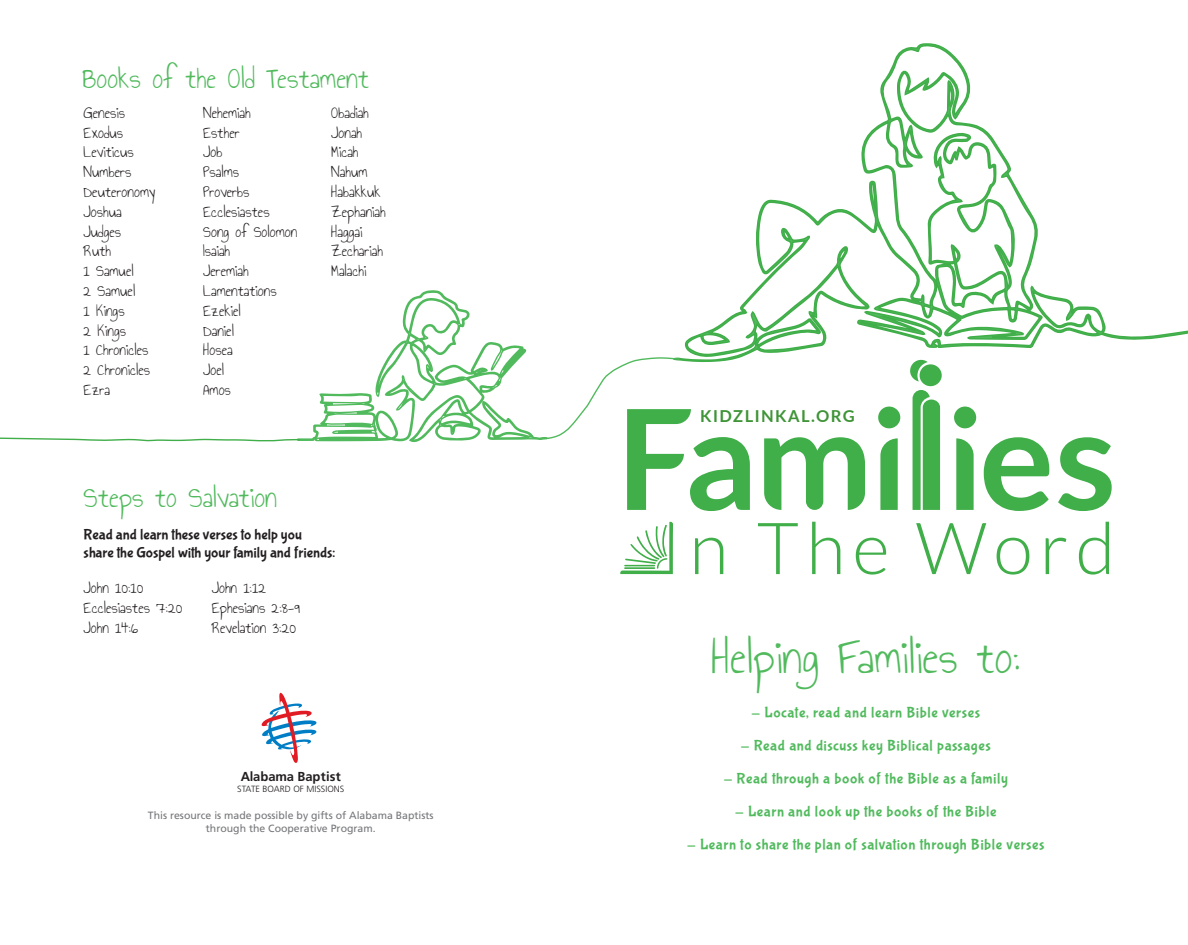
<style>
.page{position:relative;width:1188px;height:945px;background:#fff}
.page>*{position:absolute;margin:0;border:0;box-sizing:border-box;transform-origin:0 0}
.t1{font:49.5px "Annie Use Your Telescope";color:#51ba5d}
.Heading{font:30px "Annie Use Your Telescope";color:#51ba5d}
.t2{font:16.5px "Annie Use Your Telescope";color:#231f20}
.t3{font:700 16.5px "Lato";letter-spacing:.09em;color:#3e9437}
.t4{font:15.15px "Bubblegum Sans";letter-spacing:.04em;color:#51ba5d}
.t5{font:15px "Bubblegum Sans";color:#231f20}
.t6{font:700 13.05px "Frutiger";letter-spacing:-.01em;color:#231f20}
.t7{font:10.5px/12.6px "Frutiger LT Std";color:#757679;text-align:center}
.t8{font:300 9px "Frutiger";color:#231f20}
</style>
<div class="page">
<svg style="left:681px;top:43px;width:507px;height:375px"></svg>
<svg style="left:301px;top:290px;width:380px;height:153px"></svg>
<svg style="left:0;top:437px;width:301px;height:5px"></svg>
<svg style="left:262px;top:693px;width:54px;height:70px"></svg>
<svg style="left:627px;top:409px;width:123px;height:102px"></svg>
<svg style="left:764px;top:437px;width:101px;height:73px"></svg>
<svg style="left:878px;top:407px;width:22px;height:21px"></svg>
<svg style="left:880px;top:438px;width:18px;height:72px"></svg>
<svg style="left:954px;top:407px;width:22px;height:21px"></svg>
<svg style="left:956px;top:438px;width:18px;height:72px"></svg>
<svg style="left:984px;top:437px;width:65px;height:74px"></svg>
<svg style="left:1058px;top:437px;width:54px;height:74px"></svg>
<svg style="left:695px;top:538px;width:28px;height:36px"></svg>
<svg style="left:758px;top:523px;width:40px;height:51px"></svg>
<svg style="left:812px;top:522px;width:28px;height:52px"></svg>
<svg style="left:856px;top:538px;width:30px;height:37px"></svg>
<svg style="left:916px;top:523px;width:70px;height:51px"></svg>
<svg style="left:997px;top:538px;width:32px;height:37px"></svg>
<svg style="left:1046px;top:538px;width:20px;height:36px"></svg>
<svg style="left:1079px;top:522px;width:30px;height:53px"></svg>
<svg style="left:910px;top:360px;width:32px;height:150px"></svg>
<svg style="left:620px;top:522px;width:53px;height:52px"></svg>
<p class="Heading" style="left:82px;top:58px;width:289px">Books of the Old Testament</p>
<p class="t2" style="left:203px;top:101px;width:49px">Nehemiah</p>
<p class="t2" style="left:203px;top:121px;width:38px">Esther</p>
<p class="t2" style="left:203px;top:141px;width:21px">Job</p>
<p class="t2" style="left:203px;top:160px;width:37px">Psalms</p>
<p class="t2" style="left:203px;top:180px;width:48px">Proverbs</p>
<p class="t2" style="left:203px;top:200px;width:68px">Ecclesiastes</p>
<p class="t2" style="left:203px;top:220px;width:96px">Song of Solomon</p>
<p class="t2" style="left:203px;top:240px;width:29px">Isaiah</p>
<p class="t2" style="left:203px;top:259px;width:47px">Jeremiah</p>
<p class="t2" style="left:203px;top:279px;width:75px">Lamentations</p>
<p class="t2" style="left:203px;top:299px;width:39px">Ezekiel</p>
<p class="t2" style="left:203px;top:319px;width:32px">Daniel</p>
<p class="t2" style="left:203px;top:339px;width:31px">Hosea</p>
<p class="t2" style="left:203px;top:358px;width:23px">Joel</p>
<p class="t2" style="left:203px;top:378px;width:29px">Amos</p>
<p class="t2" style="left:331px;top:101px;width:39px">Obadiah</p>
<p class="t2" style="left:331px;top:121px;width:32px">Jonah</p>
<p class="t2" style="left:331px;top:141px;width:29px">Micah</p>
<p class="t2" style="left:331px;top:160px;width:38px">Nahum</p>
<p class="t2" style="left:331px;top:180px;width:51px">Habakkuk</p>
<p class="t2" style="left:331px;top:200px;width:56px">Zephaniah</p>
<p class="t2" style="left:331px;top:220px;width:33px">Haggai</p>
<p class="t2" style="left:331px;top:240px;width:53px">Zechariah</p>
<p class="t2" style="left:331px;top:259px;width:37px">Malachi</p>
<p class="t2" style="left:84px;top:101px;width:43px">Genesis</p>
<p class="t2" style="left:84px;top:121px;width:41px">Exodus</p>
<p class="t2" style="left:84px;top:141px;width:52px">Leviticus</p>
<p class="t2" style="left:84px;top:160px;width:49px">Numbers</p>
<p class="t2" style="left:84px;top:180px;width:73px">Deuteronomy</p>
<p class="t2" style="left:84px;top:200px;width:40px">Joshua</p>
<p class="t2" style="left:84px;top:220px;width:39px">Judges</p>
<p class="t2" style="left:84px;top:240px;width:29px">Ruth</p>
<p class="t2" style="left:84px;top:259px;width:52px">1 Samuel</p>
<p class="t2" style="left:84px;top:279px;width:53px">2 Samuel</p>
<p class="t2" style="left:84px;top:299px;width:43px">1 Kings</p>
<p class="t2" style="left:84px;top:319px;width:44px">2 Kings</p>
<p class="t2" style="left:84px;top:339px;width:66px">1 Chronicles</p>
<p class="t2" style="left:84px;top:358px;width:68px">2 Chronicles</p>
<p class="t2" style="left:84px;top:378px;width:28px">Ezra</p>
<p class="Heading" style="left:84px;top:477px;width:195px">Steps to Salvation</p>
<p class="t5" style="left:84px;top:526px;width:220px">Read and learn these verses to help you</p>
<p class="t5" style="left:84px;top:544px;width:253px">share the Gospel with your family and friends:</p>
<p class="t2" style="left:84px;top:576px;width:61px">John 10:10</p>
<p class="t2" style="left:84px;top:596px;width:100px">Ecclesiastes 7:20</p>
<p class="t2" style="left:84px;top:616px;width:56px">John 14:6</p>
<p class="t2" style="left:212px;top:576px;width:56px">John 1:12</p>
<p class="t2" style="left:212px;top:596px;width:90px">Ephesians 2:8-9</p>
<p class="t2" style="left:212px;top:616px;width:86px">Revelation 3:20</p>
<p class="t6" style="left:241px;top:769px;width:102px">Alabama Baptist</p>
<p class="t8" style="left:237px;top:784px;width:109px">STATE BOARD OF MISSIONS</p>
<p class="t7" style="left:148px;top:809px;width:287px">This resource is made possible by gifts of Alabama Baptists through the Cooperative Program.</p>
<p class="t3" style="left:700px;top:404px;width:156px">KIDZLINKAL.ORG</p>
<p class="t1" style="left:711px;top:623px;width:310px">Helping Families to:</p>
<p class="t4" style="left:752px;top:704px;width:230px">- Locate, read and learn Bible verses</p>
<p class="t4" style="left:741px;top:737px;width:251px">- Read and discuss key Biblical passages</p>
<p class="t4" style="left:724px;top:770px;width:286px">- Read through a book of the Bible as a family</p>
<p class="t4" style="left:735px;top:803px;width:263px">- Learn and look up the books of the Bible</p>
<p class="t4" style="left:687px;top:836px;width:359px">- Learn to share the plan of salvation through Bible verses</p>
</div>
